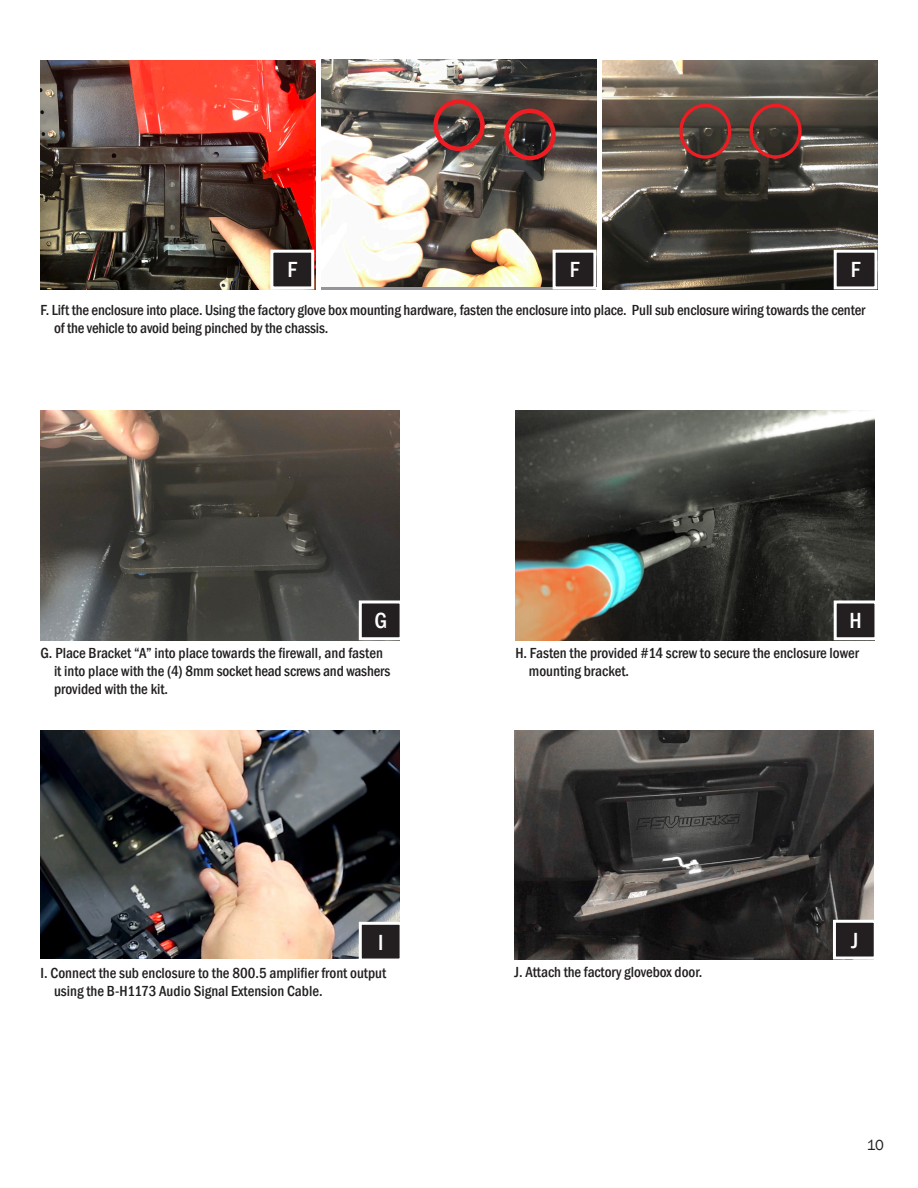
<style>
.page{position:relative;width:918px;height:1188px;background:#fff}
.page>*{position:absolute;margin:0;border:0;box-sizing:border-box;transform-origin:0 0}
.t1{font:500 condensed 22.5px "Franklin Gothic";color:#fff}
.t2{font:500 condensed 15px/18px "Franklin Gothic";color:#231f20}
.t3{font:15px "Franklin Gothic";color:#231f20}
</style>
<div class="page">
<img style="left:40px;top:730px;width:360px;height:228px">
<svg style="left:357px;top:920px;width:43px;height:39px;background:#4e4b4c"></svg>
<img style="left:40px;top:60px;width:275px;height:229px">
<img style="left:322px;top:60px;width:274px;height:226px">
<img style="left:603px;top:60px;width:275px;height:229px">
<svg style="left:269px;top:248px;width:47px;height:42px"></svg>
<svg style="left:551px;top:248px;width:46px;height:42px"></svg>
<svg style="left:832px;top:248px;width:46px;height:42px"></svg>
<img style="left:40px;top:411px;width:360px;height:229px">
<svg style="left:357px;top:599px;width:43px;height:42px;background:#524f50"></svg>
<img style="left:515px;top:411px;width:359px;height:229px">
<svg style="left:832px;top:599px;width:43px;height:42px;background:#514e4e"></svg>
<div style="left:504px;top:109px;width:52px;height:51px;border:4px solid #ee1d23;border-radius:50%"></div>
<div style="left:433px;top:99px;width:52px;height:52px;border:4px solid #ee1d23;border-radius:50%"></div>
<div style="left:679px;top:104px;width:52px;height:55px;border:3px solid #ee1d23;border-radius:50%"></div>
<div style="left:750px;top:104px;width:52px;height:55px;border:3px solid #ee1d23;border-radius:50%"></div>
<img style="left:515px;top:730px;width:359px;height:230px">
<svg style="left:831px;top:918px;width:43px;height:42px;background:#524f4f"></svg>
<h1 class="t1" style="left:287px;top:255px;width:11px">F</h1>
<h1 class="t1" style="left:570px;top:255px;width:11px">F</h1>
<h1 class="t1" style="left:851px;top:255px;width:11px">F</h1>
<p class="t2" style="left:54px;top:300px;width:813px;text-indent:-14px">F. Lift the enclosure into place. Using the factory glove box mounting hardware, fasten the enclosure into place. Pull sub enclosure wiring towards the center of the vehicle to avoid being pinched by the chassis.</p>
<h1 class="t1" style="left:374px;top:606px;width:14px">G</h1>
<h1 class="t1" style="left:849px;top:606px;width:14px">H</h1>
<p class="t2" style="left:54px;top:644px;width:338px;text-indent:-14px">G. Place Bracket “A” into place towards the firewall, and fasten it into place with the (4) 8mm socket head screws and washers provided with the kit.</p>
<p class="t2" style="left:529px;top:644px;width:332px;text-indent:-14px">H. Fasten the provided #14 screw to secure the enclosure lower mounting bracket.</p>
<h1 class="t1" style="left:378px;top:927px;width:7px">I</h1>
<p class="t2" style="left:54px;top:964px;width:334px;text-indent:-14px">I. Connect the sub enclosure to the 800.5 amplifier front output using the B-H1173 Audio Signal Extension Cable.</p>
<p class="t2" style="left:515px;top:963px;width:189px">J. Attach the factory glovebox door.</p>
<h1 class="t1" style="left:851px;top:925px;width:8px">J</h1>
<p class="t3" style="left:867px;top:1136px;width:19px">10</p>
</div>
